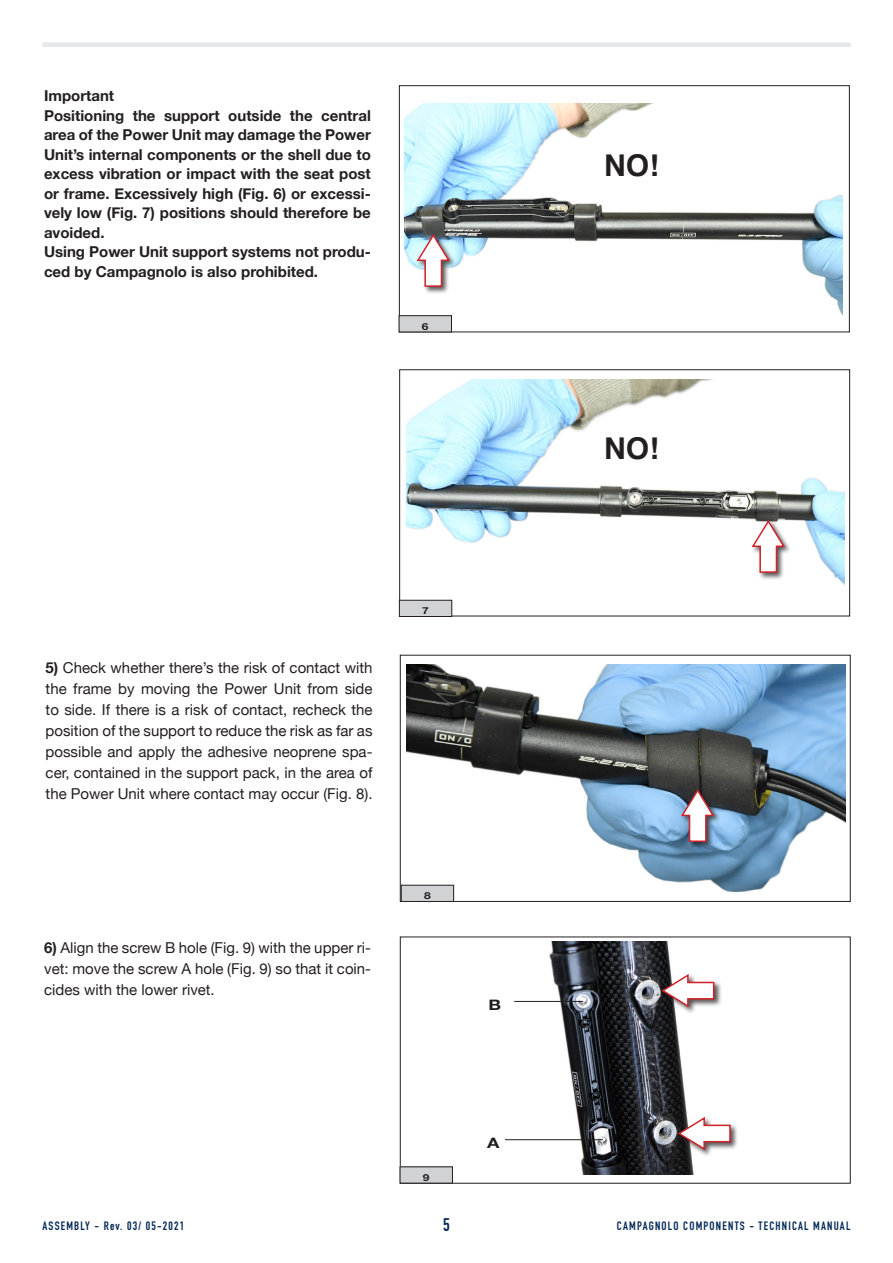
<style>
.page{position:relative;width:893px;height:1263px;background:#fff}
.page>*{position:absolute;margin:0;border:0;box-sizing:border-box;transform-origin:0 0}
.t1{font:700 30px "Helvetica";color:#231f20}
.t2{font:700 18px "DIN Condensed";color:#022656}
.t3{font:15px/21px "Helvetica Neue";color:#231f20;text-align:justify}
.t4{font:700 15px/19.5px "Helvetica Neue";color:#231f20;text-align:justify}
.Normale{font:700 14.4px "Helvetica Neue";color:#231f20;scale:1.25 1}
.t5{font:700 12px "DIN Condensed";letter-spacing:.1em;color:#022656}
.Normale-2{font:700 9.6px "Helvetica Neue";color:#231f20;scale:1.25 1}
.s1{font-weight:700}
</style>
<div class="page">
<div style="left:43px;top:42px;width:808px;height:5px;background:#e6e7e9"></div>
<div style="left:399px;top:85px;width:450px;height:247px;border:1px solid #231f20"></div>
<img style="left:404px;top:104px;width:439px;height:211px">
<div style="left:399px;top:316px;width:52px;height:16px;background:#d1d2d4"></div>
<div style="left:399px;top:315px;width:53px;height:17px;border:1px solid #231f20"></div>
<div style="left:399px;top:370px;width:451px;height:246px;border:1px solid #231f20"></div>
<img style="left:406px;top:379px;width:439px;height:227px">
<div style="left:399px;top:600px;width:53px;height:16px;background:#d1d2d4"></div>
<div style="left:399px;top:600px;width:53px;height:17px;border:1px solid #231f20"></div>
<div style="left:400px;top:655px;width:450px;height:247px;border:1px solid #231f20"></div>
<img style="left:407px;top:664px;width:438px;height:228px">
<div style="left:401px;top:885px;width:53px;height:16px;background:#d1d2d4"></div>
<div style="left:401px;top:885px;width:53px;height:17px;border:1px solid #231f20"></div>
<img style="left:420px;top:942px;width:274px;height:233px">
<div style="left:400px;top:1167px;width:52px;height:16px;background:#d1d2d4"></div>
<hr style="left:505px;top:1139px;width:98px;height:1px;background:#231f20">
<hr style="left:514px;top:1001px;width:69px;height:1px;background:#231f20">
<div style="left:415px;top:233px;width:42px;height:61px;background:#231f20;opacity:.75"></div>
<svg style="left:415px;top:232px;width:36px;height:56px"></svg>
<div style="left:750px;top:519px;width:42px;height:61px;background:#231f20;opacity:.75"></div>
<svg style="left:750px;top:518px;width:36px;height:55px"></svg>
<div style="left:680px;top:788px;width:41px;height:61px;background:#231f20;opacity:.75"></div>
<svg style="left:680px;top:788px;width:36px;height:55px"></svg>
<div style="left:661px;top:973px;width:61px;height:41px;background:#231f20;opacity:.75"></div>
<svg style="left:660px;top:972px;width:55px;height:37px"></svg>
<div style="left:677px;top:1115px;width:61px;height:42px;background:#231f20;opacity:.75"></div>
<svg style="left:676px;top:1115px;width:55px;height:36px"></svg>
<p class="t4" style="left:44px;top:86px;width:72px">Important</p>
<p class="t4" style="left:44px;top:106px;width:328px">Positioning the support outside the central area of the Power Unit may damage the Power Unit’s internal components or the shell due to excess vibration or impact with the seat post or frame. Excessively high (Fig. 6) or excessi&shy;vely low (Fig. 7) positions should therefore be avoided.</p>
<p class="t4" style="left:44px;top:242px;width:328px">Using Power Unit support systems not produ&shy;ced by Campagnolo is also prohibited.</p>
<p class="Normale-2" style="left:422px;top:319px;width:7px">6</p>
<p class="t1" style="left:604px;top:141px;width:56px">NO!</p>
<p class="t1" style="left:604px;top:424px;width:56px">NO!</p>
<p class="t3" style="left:46px;top:658px;width:328px"><span class="s1">5)</span> Check whether there’s the risk of contact with the frame by moving the Power Unit from side to side. If there is a risk of contact, recheck the position of the support to reduce the risk as far as possible and apply the adhesive neoprene spa&shy;cer, contained in the support pack, in the area of the Power Unit where contact may occur (Fig. 8).</p>
<p class="t3" style="left:44px;top:938px;width:328px"><span class="s1">6)</span> Align the screw B hole (Fig. 9) with the upper ri&shy;vet: move the screw A hole (Fig. 9) so that it coin&shy;cides with the lower rivet.</p>
<p class="Normale-2" style="left:422px;top:603px;width:7px">7</p>
<p class="Normale-2" style="left:424px;top:888px;width:7px">8</p>
<p class="Normale" style="left:488px;top:994px;width:12px">B</p>
<p class="t5" style="left:43px;top:1217px;width:143px">ASSEMBLY - Rev. 03/ 05-2021</p>
<p class="Normale-2" style="left:423px;top:1170px;width:7px">9</p>
<p class="Normale" style="left:487px;top:1132px;width:11px">A</p>
<p class="t2" style="left:443px;top:1213px;width:8px">5</p>
<p class="t5" style="left:617px;top:1217px;width:235px">CAMPAGNOLO COMPONENTS - TECHNICAL MANUAL</p>
</div>
